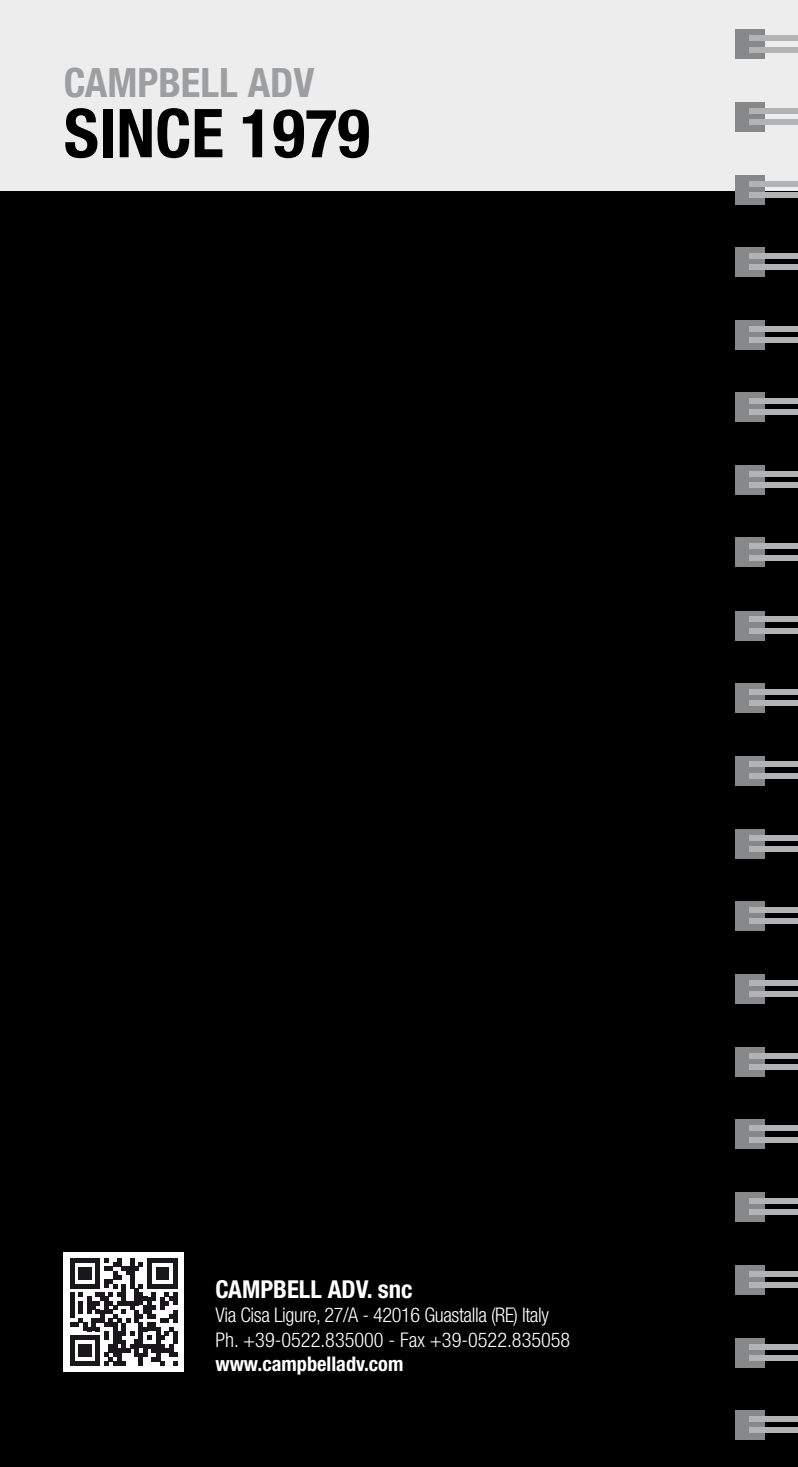
<style>
.page{position:relative;width:798px;height:1467px;background:#fff}
.page>*{position:absolute;margin:0;border:0;box-sizing:border-box;transform-origin:0 0}
.t1{font:700 condensed 67.5px "Helvetica Neue LT Std";color:#000}
.t2{font:700 condensed 40.5px "Helvetica Neue LT Std";color:#9d9ea0}
.t3{font:700 condensed 24.75px "Helvetica Neue LT Std";color:#fff}
.t4{font:300 condensed 20.25px/24.3px "Helvetica Neue LT Std";letter-spacing:-.02em;color:#fff}
.t5{font:700 condensed 20.25px "Helvetica Neue LT Std";color:#fff}
</style>
<div class="page">
<div style="left:0;top:0;width:797px;height:191px;background:#ededee"></div>
<div style="left:0;top:191px;width:797px;height:1276px;background:#000"></div>
<div style="left:64px;top:1252px;width:120px;height:120px;background:#fff"></div>
<svg style="left:70px;top:1258px;width:107px;height:107px"></svg>
<div style="left:735px;top:30px;width:29px;height:29px;background:#87888a"></div>
<div style="left:735px;top:103px;width:29px;height:29px;background:#87888a"></div>
<div style="left:735px;top:175px;width:29px;height:29px;background:#87888a"></div>
<div style="left:735px;top:393px;width:29px;height:29px;background:#87888a"></div>
<div style="left:735px;top:611px;width:29px;height:29px;background:#87888a"></div>
<div style="left:735px;top:829px;width:29px;height:29px;background:#87888a"></div>
<div style="left:735px;top:1047px;width:29px;height:30px;background:#87888a"></div>
<div style="left:735px;top:1265px;width:29px;height:30px;background:#87888a"></div>
<div style="left:735px;top:248px;width:29px;height:29px;background:#87888a"></div>
<div style="left:735px;top:465px;width:29px;height:29px;background:#87888a"></div>
<div style="left:735px;top:683px;width:29px;height:30px;background:#87888a"></div>
<div style="left:735px;top:902px;width:29px;height:29px;background:#87888a"></div>
<div style="left:735px;top:1120px;width:29px;height:29px;background:#87888a"></div>
<div style="left:735px;top:1338px;width:29px;height:29px;background:#87888a"></div>
<div style="left:735px;top:320px;width:29px;height:29px;background:#87888a"></div>
<div style="left:735px;top:538px;width:29px;height:29px;background:#87888a"></div>
<div style="left:735px;top:756px;width:29px;height:29px;background:#87888a"></div>
<div style="left:735px;top:974px;width:29px;height:29px;background:#87888a"></div>
<div style="left:735px;top:1192px;width:29px;height:30px;background:#87888a"></div>
<div style="left:735px;top:1411px;width:29px;height:29px;background:#87888a"></div>
<div style="left:749px;top:36px;width:48px;height:5px;background:#b1b3b4"></div>
<div style="left:749px;top:108px;width:48px;height:6px;background:#b1b3b4"></div>
<div style="left:749px;top:181px;width:48px;height:5px;background:#b1b3b4"></div>
<div style="left:749px;top:398px;width:48px;height:6px;background:#b1b3b4"></div>
<div style="left:749px;top:616px;width:48px;height:6px;background:#b1b3b4"></div>
<div style="left:749px;top:835px;width:48px;height:5px;background:#b1b3b4"></div>
<div style="left:749px;top:1053px;width:48px;height:6px;background:#b1b3b4"></div>
<div style="left:749px;top:1271px;width:48px;height:6px;background:#b1b3b4"></div>
<div style="left:749px;top:253px;width:48px;height:6px;background:#b1b3b4"></div>
<div style="left:749px;top:471px;width:48px;height:5px;background:#b1b3b4"></div>
<div style="left:749px;top:689px;width:48px;height:6px;background:#b1b3b4"></div>
<div style="left:749px;top:907px;width:48px;height:6px;background:#b1b3b4"></div>
<div style="left:749px;top:1125px;width:48px;height:6px;background:#b1b3b4"></div>
<div style="left:749px;top:1344px;width:48px;height:5px;background:#b1b3b4"></div>
<div style="left:749px;top:326px;width:48px;height:5px;background:#b1b3b4"></div>
<div style="left:749px;top:543px;width:48px;height:6px;background:#b1b3b4"></div>
<div style="left:749px;top:762px;width:48px;height:5px;background:#b1b3b4"></div>
<div style="left:749px;top:980px;width:48px;height:5px;background:#b1b3b4"></div>
<div style="left:749px;top:1198px;width:48px;height:6px;background:#b1b3b4"></div>
<div style="left:749px;top:1416px;width:48px;height:6px;background:#b1b3b4"></div>
<div style="left:749px;top:47px;width:48px;height:6px;background:#b1b3b4"></div>
<div style="left:749px;top:120px;width:48px;height:5px;background:#b1b3b4"></div>
<div style="left:749px;top:192px;width:48px;height:6px;background:#b1b3b4"></div>
<div style="left:749px;top:410px;width:48px;height:5px;background:#b1b3b4"></div>
<div style="left:749px;top:628px;width:48px;height:6px;background:#b1b3b4"></div>
<div style="left:749px;top:846px;width:48px;height:6px;background:#b1b3b4"></div>
<div style="left:749px;top:1064px;width:48px;height:6px;background:#b1b3b4"></div>
<div style="left:749px;top:1282px;width:48px;height:6px;background:#b1b3b4"></div>
<div style="left:749px;top:265px;width:48px;height:5px;background:#b1b3b4"></div>
<div style="left:749px;top:482px;width:48px;height:6px;background:#b1b3b4"></div>
<div style="left:749px;top:700px;width:48px;height:6px;background:#b1b3b4"></div>
<div style="left:749px;top:919px;width:48px;height:5px;background:#b1b3b4"></div>
<div style="left:749px;top:1137px;width:48px;height:5px;background:#b1b3b4"></div>
<div style="left:749px;top:1355px;width:48px;height:6px;background:#b1b3b4"></div>
<div style="left:749px;top:337px;width:48px;height:6px;background:#b1b3b4"></div>
<div style="left:749px;top:555px;width:48px;height:5px;background:#b1b3b4"></div>
<div style="left:749px;top:773px;width:48px;height:6px;background:#b1b3b4"></div>
<div style="left:749px;top:991px;width:48px;height:6px;background:#b1b3b4"></div>
<div style="left:749px;top:1209px;width:48px;height:6px;background:#b1b3b4"></div>
<div style="left:749px;top:1428px;width:48px;height:5px;background:#b1b3b4"></div>
<h2 class="t2" style="left:64px;top:59px;width:252px">CAMPBELL ADV</h2>
<h1 class="t1" style="left:64px;top:92px;width:307px">SINCE 1979</h1>
<p class="t3" style="left:215px;top:1274px;width:199px">CAMPBELL ADV. snc</p>
<p class="t4" style="left:215px;top:1303px;width:356px">Via Cisa Ligure, 27/A - 42016 Guastalla (RE) Italy<br>Ph. +39-0522.835000 - Fax +39-0522.835058</p>
<p class="t5" style="left:215px;top:1351px;width:189px">www.campbelladv.com</p>
</div>
